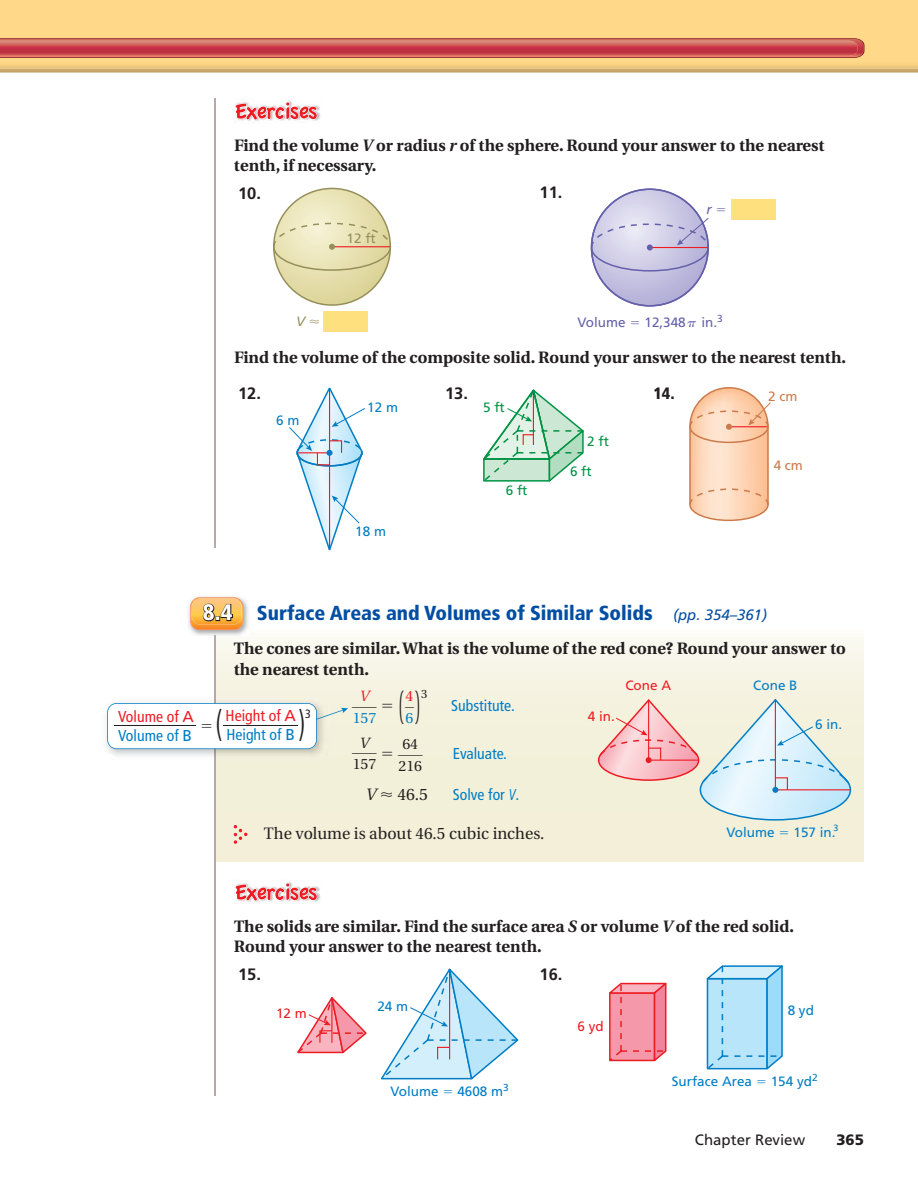
<style>
.page{position:relative;width:918px;height:1188px;background:#fff}
.page>*{position:absolute;margin:0;border:0;box-sizing:border-box;transform-origin:0 0}
.t1{font:41.4px "Utopia";color:#231f20;scale:.4 1}
.t2{font:condensed 36px "Frutiger";color:#231f20;scale:.6 1}
.t3{font:900 condensed 20.25px "Frutiger";color:#034ea2}
.t4{font:700 16.5px/21px "Utopia";color:#231f20}
.t5{font:16.5px "Utopia";color:#231f20}
.t6{font:700 16.5px "Frutiger";color:#231f20}
.t7{font:900 condensed 16.5px "Frutiger";color:#231f20}
.t8{font:condensed 15.75px "Frutiger";color:#007dc5}
.t9{font:condensed 15.75px/18.9px "Frutiger";color:#ed1c24}
.t10{font:15px "Frutiger";color:#231f20}
.t11{font:900 15px "Frutiger";color:#231f20}
.t12{font:14.85px/21.3px "Utopia";color:#231f20;text-align:center}
.t13{font:14.85px/21.3px "Utopia";color:#007dc5;text-align:center}
.t14{font:14.85px/21.3px "Utopia";color:#ed1c24}
.t15{font:13.5px "Frutiger";color:#007dc5}
.t16{font:13.5px "Frutiger";color:#6460aa}
.t17{font:13.5px "Frutiger";color:#ed1c24}
.t18{font:13.5px "Frutiger";color:#009344}
.t19{font:13.5px "Frutiger";color:#cb7b4a}
.t20{font:13.5px "Frutiger";color:#95905a}
.t21{font:italic 13.5px "Frutiger";color:#95905a}
.t22{font:italic 13.5px "Frutiger";color:#6460aa}
.t23{font:12px "Utopia";color:#231f20}
.s1{font-style:italic}
.s2{font-family:"Frutiger"}
.s3{font-size:22.5px;color:#231f20}
.s4{font-size:22.5px;color:#fff}
.s5{font-weight:400;font-style:italic;font-stretch:normal;font-size:15px}
.s6{font-style:italic;color:#ed1c24}
.s7{color:#007dc5}
.s8{font-stretch:normal}
.s9{font-stretch:normal;color:#007dc5}
.s10{font-style:italic;font-stretch:normal}
</style>
<div class="page">
<img style="left:0;top:0;width:918px;height:73px">
<svg style="left:0;top:38px;width:865px;height:20px;background:#c46457"></svg>
<img style="left:0;top:41px;width:857px;height:15px">
<hr style="left:214px;top:99px;width:2px;height:449px;background:#b6a9a6">
<img style="left:242px;top:101px;width:78px;height:20px">
<svg style="left:235px;top:102px;width:82px;height:18px"></svg>
<svg style="left:274px;top:188px;width:116px;height:117px;background:#e3ddac"></svg>
<svg style="left:273px;top:222px;width:119px;height:50px;background:#e5ddb2"></svg>
<div style="left:273px;top:188px;width:118px;height:118px;border:2px solid #95905a;border-radius:50%"></div>
<div style="left:324px;top:311px;width:44px;height:21px;background:#ffe07f"></div>
<svg style="left:592px;top:189px;width:116px;height:117px;background:#c1bdde"></svg>
<div style="left:732px;top:199px;width:44px;height:21px;background:#ffe07f"></div>
<svg style="left:590px;top:217px;width:119px;height:55px;background:#c9c4e1"></svg>
<svg style="left:289px;top:387px;width:76px;height:164px"></svg>
<svg style="left:483px;top:389px;width:101px;height:93px"></svg>
<svg style="left:689px;top:387px;width:82px;height:135px;background:#f9d2b6"></svg>
<svg style="left:216px;top:637px;width:648px;height:225px;background:#f4f1df"></svg>
<img style="left:188px;top:599px;width:60px;height:37px">
<svg style="left:190px;top:597px;width:53px;height:33px"></svg>
<img style="left:192px;top:599px;width:50px;height:25px;border-radius:8px">
<img style="left:242px;top:882px;width:78px;height:20px">
<svg style="left:235px;top:883px;width:82px;height:18px"></svg>
<svg style="left:381px;top:968px;width:138px;height:112px"></svg>
<svg style="left:297px;top:997px;width:70px;height:57px"></svg>
<svg style="left:706px;top:965px;width:77px;height:105px;background:#a4d9f4"></svg>
<svg style="left:609px;top:982px;width:58px;height:80px;background:#f48a9a"></svg>
<svg style="left:234px;top:825px;width:13px;height:19px"></svg>
<hr style="left:215px;top:635px;width:1px;height:461px;background:#b6a9a6">
<svg style="left:597px;top:698px;width:255px;height:123px;background:#e6e1de"></svg>
<img style="left:106px;top:697px;width:223px;height:64px">
<img style="left:215px;top:697px;width:1px;height:64px">
<svg style="left:383px;top:704px;width:9px;height:4px"></svg>
<svg style="left:383px;top:752px;width:9px;height:4px"></svg>
<svg style="left:398px;top:755px;width:25px;height:1px"></svg>
<svg style="left:780px;top:831px;width:8px;height:3px"></svg>
<svg style="left:107px;top:703px;width:270px;height:52px"></svg>
<p class="t4" style="left:234px;top:136px;width:592px">Find the volume <span class="s1">V</span> or radius <span class="s1">r</span> of the sphere. Round your answer to the nearest tenth, if necessary.</p>
<p class="t6" style="left:238px;top:186px;width:24px">10.</p>
<p class="t20" style="left:347px;top:232px;width:31px">12 ft</p>
<p class="t6" style="left:540px;top:186px;width:24px">11.</p>
<p class="t22" style="left:707px;top:204px;width:7px">r</p>
<p class="t21" style="left:296px;top:316px;width:11px">V</p>
<p class="t16" style="left:578px;top:317px;width:50px">Volume</p>
<p class="t16" style="left:645px;top:317px;width:80px">12,348 in.<sup>3</sup></p>
<p class="t4" style="left:234px;top:341px;width:614px;line-height:36px">Find the volume of the composite solid. Round your answer to the nearest tenth.<br><span class="s2">12.</span></p>
<p class="t15" style="left:367px;top:402px;width:32px">12 m</p>
<p class="t6" style="left:445px;top:387px;width:24px">13.</p>
<p class="t7" style="left:653px;top:387px;width:23px">14.</p>
<p class="t19" style="left:768px;top:391px;width:31px">2 cm</p>
<p class="t18" style="left:483px;top:402px;width:23px">5 ft</p>
<p class="t15" style="left:276px;top:415px;width:25px">6 m</p>
<p class="t15" style="left:355px;top:526px;width:32px">18 m</p>
<p class="t18" style="left:506px;top:485px;width:23px">6 ft</p>
<p class="t18" style="left:587px;top:436px;width:23px">2 ft</p>
<p class="t18" style="left:570px;top:465px;width:23px">6 ft</p>
<p class="t19" style="left:774px;top:460px;width:31px">4 cm</p>
<p class="t3" style="left:203px;top:605px;width:566px"><span class="s3">8</span><span class="s4">.4</span> Surface Areas and Volumes of Similar Solids <span class="s5">(pp. 354–361)</span></p>
<p class="t4" style="left:234px;top:640px;width:614px">The cones are similar. What is the volume of the red cone? Round your answer to the nearest tenth.</p>
<p class="t13" style="left:353px;top:687px;width:25px"><span class="s6">V<br></span>157</p>
<p class="t1" style="left:398px;top:688px;width:59px">( )</p>
<p class="t17" style="left:625px;top:680px;width:47px">Cone A</p>
<p class="t15" style="left:753px;top:680px;width:46px">Cone B</p>
<p class="t14" style="left:406px;top:687px;width:9px">4<br><span class="s7">6</span></p>
<p class="t23" style="left:421px;top:689px;width:8px">3</p>
<p class="t8" style="left:451px;top:699px;width:65px">Substitute.</p>
<p class="t9" style="left:226px;top:707px;width:87px">Height of <span class="s8">A</span> <sup>3<br></sup><span class="s7">Height of</span> <span class="s9">B</span></p>
<p class="t2" style="left:216px;top:709px;width:12px">(</p>
<p class="t9" style="left:118px;top:708px;width:77px">Volume of <span class="s8">A</span></p>
<p class="t17" style="left:588px;top:711px;width:29px">4 in.</p>
<p class="t8" style="left:118px;top:729px;width:76px">Volume of <span class="s8">B</span></p>
<p class="t15" style="left:815px;top:719px;width:29px">6 in.</p>
<p class="t12" style="left:353px;top:734px;width:25px"><span class="s1">V<br></span>157</p>
<p class="t12" style="left:399px;top:735px;width:25px;text-align:left">64<br>216</p>
<p class="t8" style="left:453px;top:747px;width:56px">Evaluate.</p>
<p class="t5" style="left:366px;top:787px;width:64px"><span class="s1">V</span> ≈ 46.5</p>
<p class="t8" style="left:453px;top:788px;width:68px">Solve for <span class="s10">V</span>.</p>
<p class="t5" style="left:264px;top:827px;width:282px">The volume is about 46.5 cubic inches.</p>
<p class="t15" style="left:727px;top:827px;width:50px">Volume</p>
<p class="t15" style="left:793px;top:827px;width:47px">157 in.<sup>3</sup></p>
<p class="t4" style="left:234px;top:917px;width:562px">The solids are similar. Find the surface area <span class="s1">S</span> or volume <span class="s1">V</span> of the red solid.<br>Round your answer to the nearest tenth.</p>
<p class="t6" style="left:238px;top:967px;width:24px">15.</p>
<p class="t17" style="left:276px;top:1008px;width:32px">12 m</p>
<p class="t6" style="left:540px;top:967px;width:24px">16.</p>
<p class="t15" style="left:377px;top:1001px;width:32px">24 m</p>
<p class="t15" style="left:788px;top:1005px;width:28px">8 yd</p>
<p class="t15" style="left:390px;top:1086px;width:50px">Volume</p>
<p class="t15" style="left:457px;top:1086px;width:53px">4608 m<sup>3</sup></p>
<p class="t17" style="left:578px;top:1021px;width:28px">6 yd</p>
<p class="t15" style="left:672px;top:1076px;width:82px">Surface Area</p>
<p class="t15" style="left:771px;top:1076px;width:48px">154 yd<sup>2</sup></p>
<p class="t10" style="left:695px;top:1134px;width:112px">Chapter Review</p>
<p class="t11" style="left:836px;top:1134px;width:29px">365</p>
</div>
